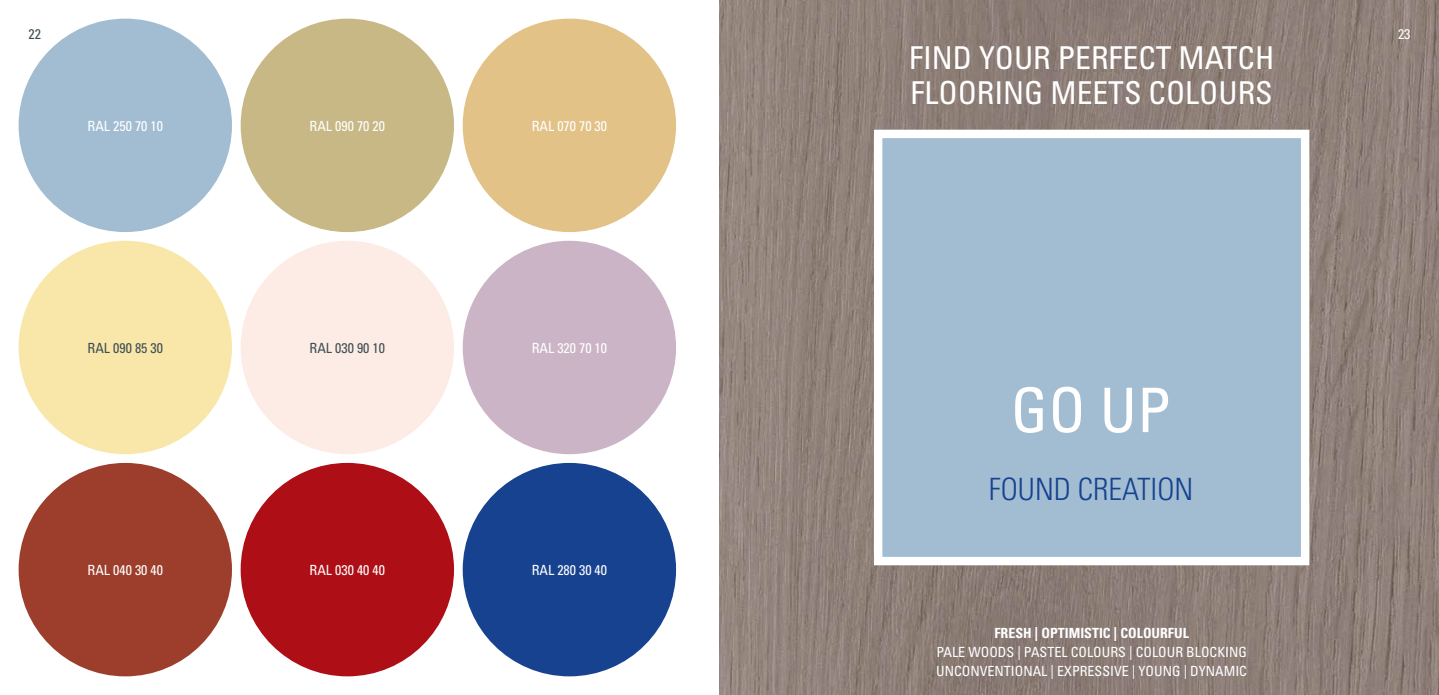
<style>
.page{position:relative;width:1439px;height:695px;background:#fff}
.page>*{position:absolute;margin:0;border:0;box-sizing:border-box;transform-origin:0 0}
.t1{font:condensed 61.43px "Univers LTCYR 57";color:#fff}
.t2{font:condensed 31.5px/35px "Univers LTCYR 57";color:#fff}
.t3{font:30.62px "Univers LTCYR 47 Light Cond";color:#174290}
.t4{font:condensed 14px/19.2px "Univers LTCYR 57";color:#fff}
.t5{font:14px "Univers LTCYR 67 Bold Cond";color:#fff}
.t6{font:condensed 14px "Univers LTCYR 57";color:#3f4e55}
</style>
<div class="page">
<img style="left:719px;top:0;width:720px;height:694px">
<div style="left:874px;top:130px;width:435px;height:435px;background:#a2bdd2;border:8px solid #fff"></div>
<div style="left:241px;top:241px;width:213px;height:213px;background:#fdece5;border-radius:50%"></div>
<div style="left:241px;top:19px;width:213px;height:213px;background:#c7b886;border-radius:50%"></div>
<div style="left:241px;top:463px;width:213px;height:213px;background:#ae0e16;border-radius:50%"></div>
<div style="left:19px;top:19px;width:213px;height:213px;background:#a2bdd2;border-radius:50%"></div>
<div style="left:19px;top:241px;width:213px;height:213px;background:#f8e7a9;border-radius:50%"></div>
<div style="left:19px;top:463px;width:213px;height:213px;background:#9c3e2b;border-radius:50%"></div>
<div style="left:463px;top:19px;width:213px;height:213px;background:#e2c287;border-radius:50%"></div>
<div style="left:463px;top:241px;width:213px;height:213px;background:#cbb4c6;border-radius:50%"></div>
<div style="left:463px;top:463px;width:213px;height:213px;background:#174290;border-radius:50%"></div>
<p class="t6" style="left:29px;top:25px;width:14px">22</p>
<p class="t4" style="left:1398px;top:24px;width:14px">23</p>
<h2 class="t2" style="left:909px;top:40px;width:367px">FIND YOUR PERFECT MATCH<br>FLOORING MEETS COLOURS</h2>
<p class="t4" style="left:88px;top:116px;width:77px">RAL 250 70 10</p>
<p class="t4" style="left:310px;top:116px;width:77px">RAL 090 70 20</p>
<p class="t4" style="left:532px;top:116px;width:77px">RAL 070 70 30</p>
<p class="t6" style="left:88px;top:339px;width:77px">RAL 090 85 30</p>
<p class="t6" style="left:310px;top:339px;width:77px">RAL 030 90 10</p>
<p class="t4" style="left:532px;top:338px;width:77px">RAL 320 70 10</p>
<h1 class="t1" style="left:1010px;top:371px;width:162px">GO UP</h1>
<h3 class="t3" style="left:989px;top:468px;width:206px">FOUND CREATION</h3>
<p class="t4" style="left:88px;top:560px;width:77px">RAL 040 30 40</p>
<p class="t4" style="left:310px;top:560px;width:77px">RAL 030 40 40</p>
<p class="t4" style="left:532px;top:560px;width:77px">RAL 280 30 40</p>
<p class="t5" style="left:994px;top:624px;width:196px">FRESH | OPTIMISTIC | COLOURFUL</p>
<p class="t4" style="left:936px;top:642px;width:312px">PALE WOODS | PASTEL COLOURS | COLOUR BLOCKING<br>UNCONVENTIONAL | EXPRESSIVE | YOUNG | DYNAMIC</p>
</div>
